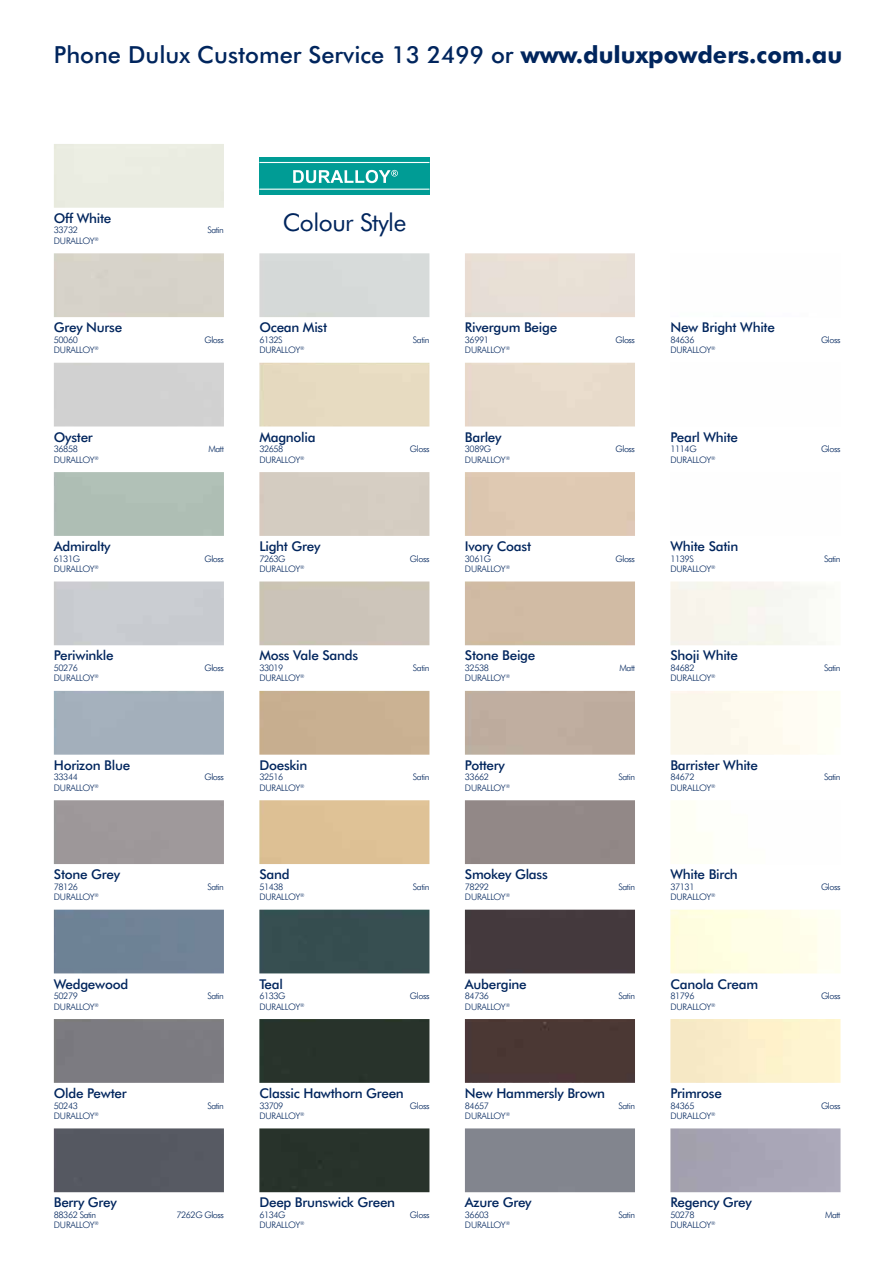
<style>
.page{position:relative;width:893px;height:1263px;background:#fff}
.page>*{position:absolute;margin:0;border:0;box-sizing:border-box;transform-origin:0 0}
.t1{font:24.45px "Futura BT";letter-spacing:-.02em;color:#00255d}
.t2{font:500 23.55px "Futura BT";color:#00255d}
.t3{font:500 13.5px "Futura BT";letter-spacing:-.02em;color:#00255d}
.t4{font:300 9px "Futura BT";letter-spacing:-.05em;color:#00255d}
.t5{font:300 9px "Futura BT";letter-spacing:-.02em;color:#00255d}
.s1{font-weight:700}
</style>
<div class="page">
<img style="left:54px;top:144px;width:786px;height:1048px">
<h2 class="t2" style="left:54px;top:40px;width:790px">Phone Dulux Customer Service 13 2499 or <span class="s1">www.duluxpowders.com.au</span></h2>
<h3 class="t3" style="left:54px;top:210px;width:59px">Off White</h3>
<p class="t4" style="left:54px;top:225px;width:26px">33732</p>
<p class="t4" style="left:207px;top:225px;width:18px">Satin</p>
<p class="t5" style="left:54px;top:235px;width:47px">DURALLOY<sup>®</sup></p>
<h1 class="t1" style="left:283px;top:207px;width:125px">Colour Style</h1>
<h3 class="t3" style="left:54px;top:319px;width:70px">Grey Nurse</h3>
<p class="t4" style="left:54px;top:334px;width:26px">50060</p>
<p class="t4" style="left:204px;top:334px;width:21px">Gloss</p>
<p class="t5" style="left:54px;top:345px;width:47px">DURALLOY<sup>®</sup></p>
<h3 class="t3" style="left:259px;top:319px;width:69px">Ocean Mist</h3>
<p class="t4" style="left:259px;top:334px;width:25px">6132S</p>
<p class="t4" style="left:413px;top:334px;width:18px">Satin</p>
<p class="t5" style="left:259px;top:345px;width:47px">DURALLOY<sup>®</sup></p>
<h3 class="t3" style="left:465px;top:319px;width:94px">Rivergum Beige</h3>
<p class="t4" style="left:465px;top:334px;width:26px">36991</p>
<p class="t4" style="left:615px;top:334px;width:21px">Gloss</p>
<p class="t5" style="left:465px;top:345px;width:47px">DURALLOY<sup>®</sup></p>
<h3 class="t3" style="left:670px;top:319px;width:106px">New Bright White</h3>
<p class="t4" style="left:670px;top:334px;width:26px">84636</p>
<p class="t4" style="left:821px;top:334px;width:21px">Gloss</p>
<p class="t5" style="left:670px;top:345px;width:47px">DURALLOY<sup>®</sup></p>
<h3 class="t3" style="left:54px;top:429px;width:41px">Oyster</h3>
<p class="t4" style="left:54px;top:443px;width:26px">36858</p>
<p class="t4" style="left:208px;top:443px;width:17px">Matt</p>
<p class="t5" style="left:54px;top:454px;width:47px">DURALLOY<sup>®</sup></p>
<h3 class="t3" style="left:259px;top:429px;width:58px">Magnolia</h3>
<p class="t4" style="left:259px;top:443px;width:26px">32658</p>
<p class="t4" style="left:410px;top:443px;width:21px">Gloss</p>
<p class="t5" style="left:259px;top:454px;width:47px">DURALLOY<sup>®</sup></p>
<h3 class="t3" style="left:465px;top:429px;width:38px">Barley</h3>
<p class="t4" style="left:465px;top:443px;width:28px">3089G</p>
<p class="t4" style="left:615px;top:443px;width:21px">Gloss</p>
<p class="t5" style="left:465px;top:454px;width:47px">DURALLOY<sup>®</sup></p>
<h3 class="t3" style="left:670px;top:429px;width:69px">Pearl White</h3>
<p class="t4" style="left:670px;top:443px;width:28px">1114G</p>
<p class="t4" style="left:821px;top:443px;width:21px">Gloss</p>
<p class="t5" style="left:670px;top:454px;width:47px">DURALLOY<sup>®</sup></p>
<h3 class="t3" style="left:54px;top:538px;width:58px">Admiralty</h3>
<p class="t4" style="left:54px;top:553px;width:28px">6131G</p>
<p class="t4" style="left:204px;top:553px;width:21px">Gloss</p>
<p class="t5" style="left:54px;top:563px;width:47px">DURALLOY<sup>®</sup></p>
<h3 class="t3" style="left:259px;top:538px;width:63px">Light Grey</h3>
<p class="t4" style="left:259px;top:553px;width:28px">7263G</p>
<p class="t4" style="left:410px;top:553px;width:21px">Gloss</p>
<p class="t5" style="left:259px;top:563px;width:47px">DURALLOY<sup>®</sup></p>
<h3 class="t3" style="left:465px;top:538px;width:68px">Ivory Coast</h3>
<p class="t4" style="left:465px;top:553px;width:28px">3061G</p>
<p class="t4" style="left:615px;top:553px;width:21px">Gloss</p>
<p class="t5" style="left:465px;top:563px;width:47px">DURALLOY<sup>®</sup></p>
<h3 class="t3" style="left:670px;top:538px;width:69px">White Satin</h3>
<p class="t4" style="left:670px;top:553px;width:25px">1139S</p>
<p class="t4" style="left:824px;top:553px;width:18px">Satin</p>
<p class="t5" style="left:670px;top:563px;width:47px">DURALLOY<sup>®</sup></p>
<h3 class="t3" style="left:54px;top:647px;width:61px">Periwinkle</h3>
<p class="t4" style="left:54px;top:662px;width:26px">50276</p>
<p class="t4" style="left:204px;top:662px;width:21px">Gloss</p>
<p class="t5" style="left:54px;top:673px;width:47px">DURALLOY<sup>®</sup></p>
<h3 class="t3" style="left:259px;top:647px;width:100px">Moss Vale Sands</h3>
<p class="t4" style="left:259px;top:662px;width:26px">33019</p>
<p class="t4" style="left:413px;top:662px;width:18px">Satin</p>
<p class="t5" style="left:259px;top:673px;width:47px">DURALLOY<sup>®</sup></p>
<h3 class="t3" style="left:465px;top:647px;width:72px">Stone Beige</h3>
<p class="t4" style="left:465px;top:662px;width:26px">32538</p>
<p class="t4" style="left:619px;top:662px;width:17px">Matt</p>
<p class="t5" style="left:465px;top:673px;width:47px">DURALLOY<sup>®</sup></p>
<h3 class="t3" style="left:670px;top:647px;width:69px">Shoji White</h3>
<p class="t4" style="left:670px;top:662px;width:26px">84682</p>
<p class="t4" style="left:824px;top:662px;width:18px">Satin</p>
<p class="t5" style="left:670px;top:673px;width:47px">DURALLOY<sup>®</sup></p>
<h3 class="t3" style="left:54px;top:757px;width:78px">Horizon Blue</h3>
<p class="t4" style="left:54px;top:772px;width:26px">33344</p>
<p class="t4" style="left:204px;top:772px;width:21px">Gloss</p>
<p class="t5" style="left:54px;top:782px;width:47px">DURALLOY<sup>®</sup></p>
<h3 class="t3" style="left:259px;top:757px;width:50px">Doeskin</h3>
<p class="t4" style="left:259px;top:772px;width:26px">32516</p>
<p class="t4" style="left:413px;top:772px;width:18px">Satin</p>
<p class="t5" style="left:259px;top:782px;width:47px">DURALLOY<sup>®</sup></p>
<h3 class="t3" style="left:465px;top:757px;width:42px">Pottery</h3>
<p class="t4" style="left:465px;top:772px;width:26px">33662</p>
<p class="t4" style="left:618px;top:772px;width:18px">Satin</p>
<p class="t5" style="left:465px;top:782px;width:47px">DURALLOY<sup>®</sup></p>
<h3 class="t3" style="left:670px;top:757px;width:89px">Barrister White</h3>
<p class="t4" style="left:670px;top:772px;width:26px">84672</p>
<p class="t4" style="left:824px;top:772px;width:18px">Satin</p>
<p class="t5" style="left:670px;top:782px;width:47px">DURALLOY<sup>®</sup></p>
<h3 class="t3" style="left:54px;top:866px;width:68px">Stone Grey</h3>
<p class="t4" style="left:54px;top:881px;width:26px">78126</p>
<p class="t4" style="left:207px;top:881px;width:18px">Satin</p>
<p class="t5" style="left:54px;top:891px;width:47px">DURALLOY<sup>®</sup></p>
<h3 class="t3" style="left:259px;top:866px;width:32px">Sand</h3>
<p class="t4" style="left:259px;top:881px;width:26px">51438</p>
<p class="t4" style="left:413px;top:881px;width:18px">Satin</p>
<p class="t5" style="left:259px;top:891px;width:47px">DURALLOY<sup>®</sup></p>
<h3 class="t3" style="left:465px;top:866px;width:84px">Smokey Glass</h3>
<p class="t4" style="left:465px;top:881px;width:26px">78292</p>
<p class="t4" style="left:618px;top:881px;width:18px">Satin</p>
<p class="t5" style="left:465px;top:891px;width:47px">DURALLOY<sup>®</sup></p>
<h3 class="t3" style="left:670px;top:866px;width:69px">White Birch</h3>
<p class="t4" style="left:670px;top:881px;width:26px">37131</p>
<p class="t4" style="left:821px;top:881px;width:21px">Gloss</p>
<p class="t5" style="left:670px;top:891px;width:47px">DURALLOY<sup>®</sup></p>
<h3 class="t3" style="left:54px;top:976px;width:76px">Wedgewood</h3>
<p class="t4" style="left:54px;top:990px;width:26px">50279</p>
<p class="t4" style="left:207px;top:990px;width:18px">Satin</p>
<p class="t5" style="left:54px;top:1001px;width:47px">DURALLOY<sup>®</sup></p>
<h3 class="t3" style="left:259px;top:976px;width:25px">Teal</h3>
<p class="t4" style="left:259px;top:990px;width:28px">6133G</p>
<p class="t4" style="left:410px;top:990px;width:21px">Gloss</p>
<p class="t5" style="left:259px;top:1001px;width:47px">DURALLOY<sup>®</sup></p>
<h3 class="t3" style="left:465px;top:976px;width:63px">Aubergine</h3>
<p class="t4" style="left:465px;top:990px;width:26px">84736</p>
<p class="t4" style="left:618px;top:990px;width:18px">Satin</p>
<p class="t5" style="left:465px;top:1001px;width:47px">DURALLOY<sup>®</sup></p>
<h3 class="t3" style="left:670px;top:976px;width:89px">Canola Cream</h3>
<p class="t4" style="left:670px;top:990px;width:26px">81796</p>
<p class="t4" style="left:821px;top:990px;width:21px">Gloss</p>
<p class="t5" style="left:670px;top:1001px;width:47px">DURALLOY<sup>®</sup></p>
<h3 class="t3" style="left:54px;top:1085px;width:74px">Olde Pewter</h3>
<p class="t4" style="left:54px;top:1100px;width:26px">50243</p>
<p class="t4" style="left:207px;top:1100px;width:18px">Satin</p>
<p class="t5" style="left:54px;top:1110px;width:47px">DURALLOY<sup>®</sup></p>
<h3 class="t3" style="left:259px;top:1085px;width:146px">Classic Hawthorn Green</h3>
<p class="t4" style="left:259px;top:1100px;width:26px">33709</p>
<p class="t4" style="left:410px;top:1100px;width:21px">Gloss</p>
<p class="t5" style="left:259px;top:1110px;width:47px">DURALLOY<sup>®</sup></p>
<h3 class="t3" style="left:465px;top:1085px;width:142px">New Hammersly Brown</h3>
<p class="t4" style="left:465px;top:1100px;width:26px">84657</p>
<p class="t4" style="left:618px;top:1100px;width:18px">Satin</p>
<p class="t5" style="left:465px;top:1110px;width:47px">DURALLOY<sup>®</sup></p>
<h3 class="t3" style="left:670px;top:1085px;width:53px">Primrose</h3>
<p class="t4" style="left:670px;top:1100px;width:26px">84365</p>
<p class="t4" style="left:821px;top:1100px;width:21px">Gloss</p>
<p class="t5" style="left:670px;top:1110px;width:47px">DURALLOY<sup>®</sup></p>
<h3 class="t3" style="left:54px;top:1194px;width:64px">Berry Grey</h3>
<p class="t4" style="left:54px;top:1209px;width:44px">88362 Satin</p>
<p class="t4" style="left:176px;top:1209px;width:49px">7262G Gloss</p>
<p class="t5" style="left:54px;top:1220px;width:47px">DURALLOY<sup>®</sup></p>
<h3 class="t3" style="left:259px;top:1194px;width:137px">Deep Brunswick Green</h3>
<p class="t4" style="left:259px;top:1209px;width:28px">6134G</p>
<p class="t4" style="left:410px;top:1209px;width:21px">Gloss</p>
<p class="t5" style="left:259px;top:1220px;width:47px">DURALLOY<sup>®</sup></p>
<h3 class="t3" style="left:465px;top:1194px;width:68px">Azure Grey</h3>
<p class="t4" style="left:465px;top:1209px;width:26px">36603</p>
<p class="t4" style="left:618px;top:1209px;width:18px">Satin</p>
<p class="t5" style="left:465px;top:1220px;width:47px">DURALLOY<sup>®</sup></p>
<h3 class="t3" style="left:670px;top:1194px;width:83px">Regency Grey</h3>
<p class="t4" style="left:670px;top:1209px;width:26px">50278</p>
<p class="t4" style="left:825px;top:1209px;width:17px">Matt</p>
<p class="t5" style="left:670px;top:1220px;width:47px">DURALLOY<sup>®</sup></p>
</div>
